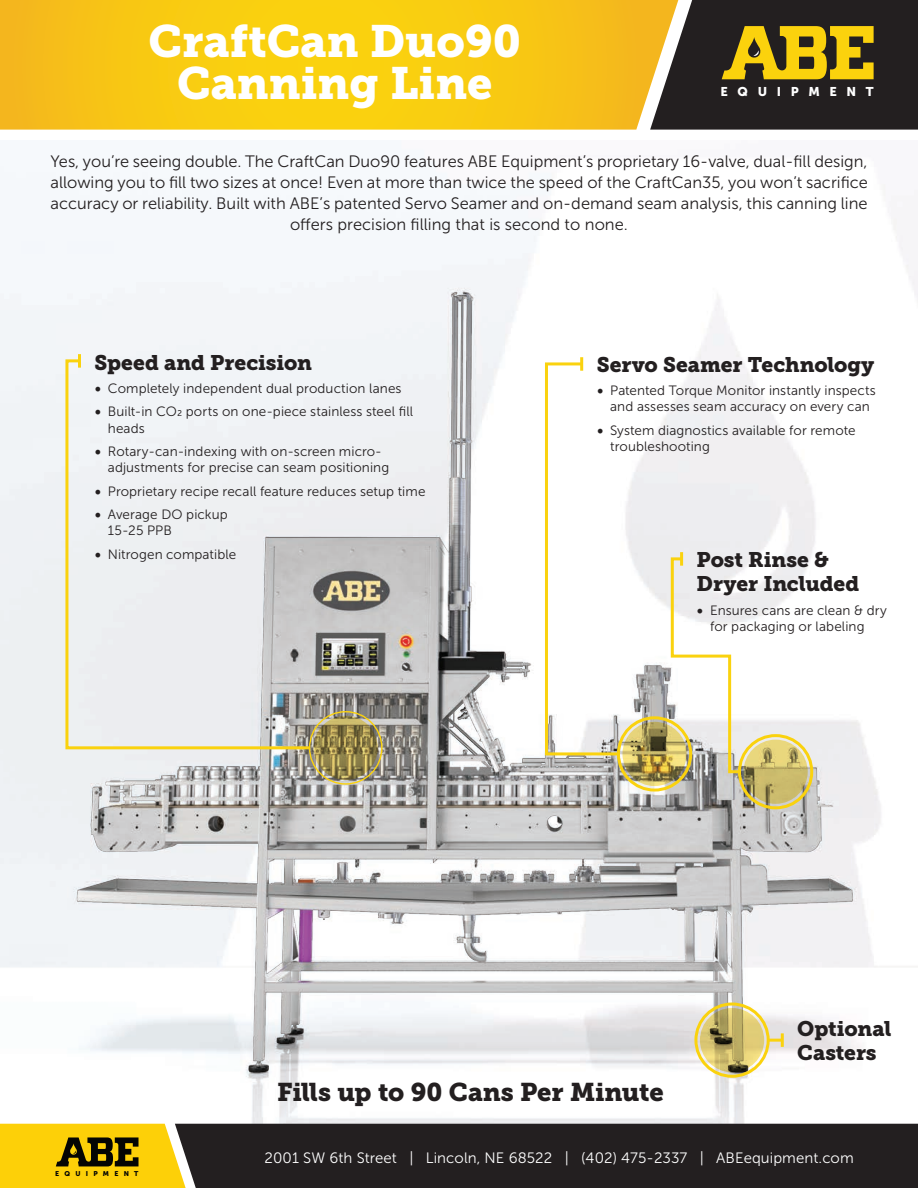
<style>
.page{position:relative;width:918px;height:1188px;background:#fff}
.page>*{position:absolute;margin:0;border:0;box-sizing:border-box;transform-origin:0 0}
.t1{font:45px/42px "Museo Slab 900";color:#fff;text-align:center}
.t2{font:25.5px "Museo Slab 900";letter-spacing:-.005em;color:#231f20}
.t3{font:21px/24px "Museo Slab 900";letter-spacing:-.005em;color:#231f20}
.t4{font:16.5px/21px "Museo Sans 300";color:#231f20;text-align:center}
.t5{font:15px "Museo Sans 300";letter-spacing:.005em;color:#fff}
.t6{font:13.5px/16.5px "Museo Sans 300";letter-spacing:.005em;color:#231f20}
.t7{font:12.6px "Museo Sans 900";letter-spacing:.76em;color:#fff}
.t8{font:6.9px "Museo Sans 900";letter-spacing:.76em;color:#040503}
.s1{font-family:"Minion Pro";font-size:18px}
</style>
<div class="page">
<img style="left:59px;top:260px;width:806px;height:823px">
<svg style="left:622px;top:722px;width:65px;height:64px;background:#a79651"></svg>
<div style="left:617px;top:716px;width:75px;height:76px;border:3px solid #fad20e;border-radius:50%"></div>
<svg style="left:543px;top:361px;width:78px;height:396px"></svg>
<hr style="left:580px;top:357px;width:3px;height:14px;background:#fad20e">
<svg style="left:314px;top:716px;width:64px;height:64px;background:#97884c"></svg>
<svg style="left:64px;top:358px;width:248px;height:393px"></svg>
<hr style="left:78px;top:354px;width:3px;height:14px;background:#fad20e">
<svg style="left:744px;top:740px;width:64px;height:64px;background:#c7b76b"></svg>
<div style="left:738px;top:734px;width:75px;height:75px;border:3px solid #fad20e;border-radius:50%"></div>
<svg style="left:700px;top:1008px;width:64px;height:64px;background:#bfaf66"></svg>
<div style="left:694px;top:1003px;width:76px;height:75px;border:3px solid #fad20e;border-radius:50%"></div>
<hr style="left:768px;top:1039px;width:14px;height:3px;background:#fad20e">
<hr style="left:781px;top:1033px;width:3px;height:14px;background:#fad20e">
<svg style="left:669px;top:556px;width:73px;height:219px"></svg>
<hr style="left:680px;top:552px;width:3px;height:14px;background:#fad20e">
<svg style="left:0;top:0;width:650px;height:130px;background:#f8c815"></svg>
<svg style="left:650px;top:0;width:268px;height:130px;background:#544928"></svg>
<div style="left:194px;top:1124px;width:724px;height:64px;background:#231f20"></div>
<svg style="left:0;top:1124px;width:194px;height:64px;background:#d5b215"></svg>
<h1 class="t1" style="left:149px;top:21px;width:374px">CraftCan Duo90<br>Canning Line</h1>
<p class="t7" style="left:721px;top:85px;width:155px">EQUIPMENT</p>
<p class="t4" style="left:50px;top:151px;width:819px">Yes, you’re seeing double. The CraftCan Duo90 features ABE Equipment’s proprietary 16-valve, dual-fill design, allowing you to fill two sizes at once! Even at more than twice the speed of the CraftCan35, you won’t sacrifice accuracy or reliability. Built with ABE’s patented Servo Seamer and on-demand seam analysis, this canning line offers precision filling that is second to none.</p>
<h3 class="t3" style="left:94px;top:350px;width:219px">Speed and Precision</h3>
<p class="t6" style="left:94px;top:380px;width:309px"><span class="s1">•</span> Completely independent dual production lanes</p>
<p class="t6" style="left:108px;top:403px;width:307px;text-indent:-14px"><span class="s1">•</span> Built-in CO2 ports on one-piece stainless steel fill heads</p>
<p class="t6" style="left:108px;top:443px;width:283px;text-indent:-14px"><span class="s1">•</span> Rotary-can-indexing with on-screen micro&shy;adjustments for precise can seam positioning</p>
<p class="t6" style="left:94px;top:483px;width:333px"><span class="s1">•</span> Proprietary recipe recall feature reduces setup time</p>
<p class="t6" style="left:108px;top:506px;width:121px;text-indent:-14px"><span class="s1">•</span> Average DO pickup<br>15-25 PPB</p>
<p class="t6" style="left:94px;top:546px;width:143px"><span class="s1">•</span> Nitrogen compatible</p>
<h3 class="t3" style="left:697px;top:548px;width:164px">Post Rinse &amp;<br>Dryer Included</h3>
<p class="t6" style="left:710px;top:602px;width:178px;text-indent:-14px"><span class="s1">•</span> Ensures cans are clean &amp; dry for packaging or labeling</p>
<h3 class="t3" style="left:597px;top:352px;width:279px">Servo Seamer Technology</h3>
<p class="t6" style="left:597px;top:382px;width:281px;text-align:center"><span class="s1">•</span> Patented Torque Monitor instantly inspects and assesses seam accuracy on every can</p>
<p class="t6" style="left:610px;top:422px;width:247px;text-indent:-14px"><span class="s1">•</span> System diagnostics available for remote troubleshooting</p>
<h2 class="t2" style="left:277px;top:1077px;width:388px">Fills up to 90 Cans Per Minute</h2>
<h3 class="t3" style="left:797px;top:1017px;width:96px">Optional<br>Casters</h3>
<p class="t8" style="left:55px;top:1169px;width:85px">EQUIPMENT</p>
<p class="t5" style="left:265px;top:1149px;width:591px">2001 SW 6th Street | Lincoln, NE 68522 | (402) 475-2337 | ABEequipment.com</p>
</div>
